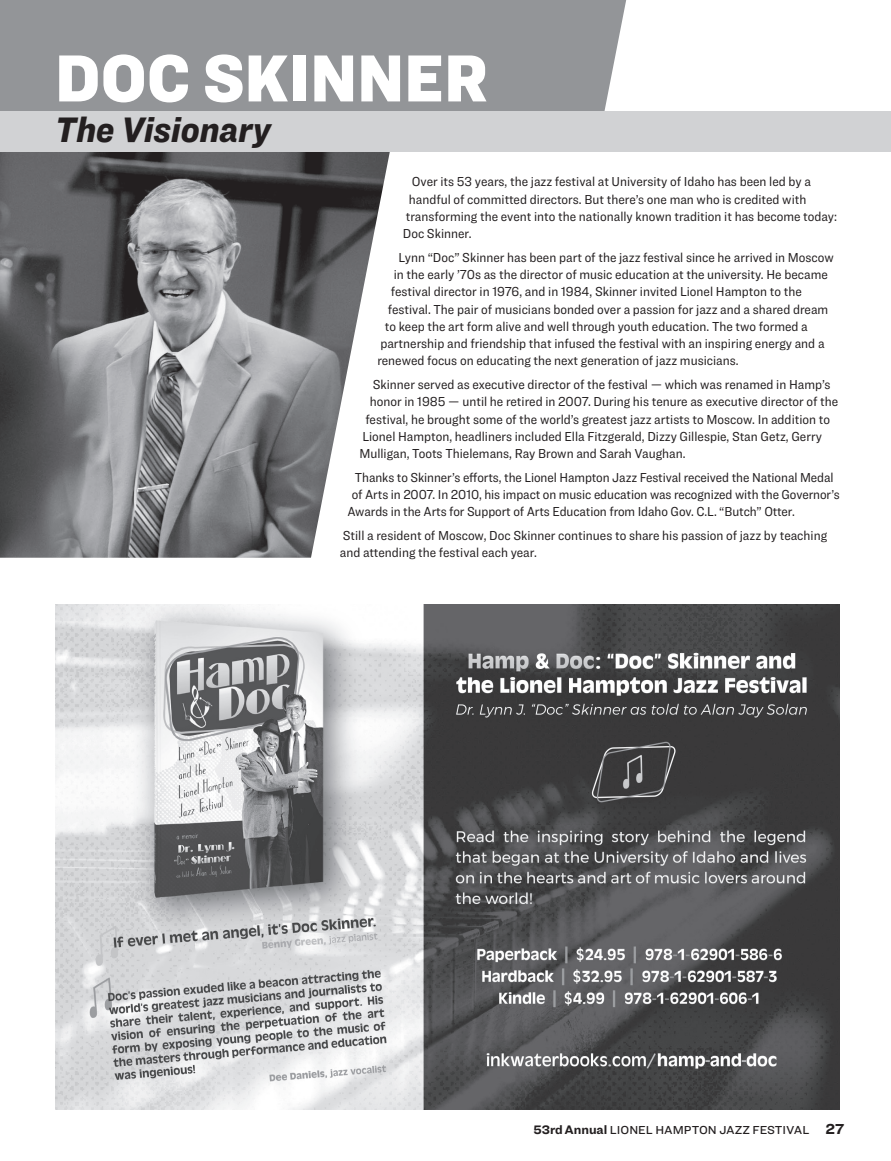
<style>
.page{position:relative;width:891px;height:1161px;background:#fff}
.page>*{position:absolute;margin:0;border:0;box-sizing:border-box;transform-origin:0 0}
.Small_Header{font:900 69px "Ringside Narrow";color:#fff}
.Small_Header-2{font:italic 900 36.75px "Ringside Narrow";color:#231f20}
.body{font:13.5px/17.2px "Ringside Narrow";color:#231f20}
.t1{font:500 12px "Ringside";color:#231f20}
.s1{font-weight:700;font-size:12.75px}
.s2{font-weight:700;font-size:15px}
</style>
<div class="page">
<div style="left:0;top:0;width:626px;height:111px;background:#939598"></div>
<img style="left:0;top:152px;width:390px;height:406px">
<img style="left:55px;top:604px;width:785px;height:505px">
<div style="left:0;top:111px;width:891px;height:41px;background:#d1d2d4"></div>
<p class="Small_Header" style="left:55px;top:27px;width:434px">DOC SKINNER</p>
<p class="Small_Header-2" style="left:55px;top:102px;width:217px">The Visionary</p>
<p class="body" style="left:412px;top:173px;width:401px">Over its 53 years, the jazz festival at University of Idaho has been led by a</p>
<p class="body" style="left:409px;top:190px;width:399px">handful of committed directors. But there’s one man who is credited with</p>
<p class="body" style="left:406px;top:207px;width:433px">transforming the event into the nationally known tradition it has become today:</p>
<p class="body" style="left:403px;top:225px;width:70px">Doc Skinner.</p>
<p class="body" style="left:398px;top:248px;width:437px">Lynn “Doc” Skinner has been part of the jazz festival since he arrived in Moscow</p>
<p class="body" style="left:394px;top:266px;width:436px">in the early ’70s as the director of music education at the university. He became</p>
<p class="body" style="left:391px;top:283px;width:412px">festival director in 1976, and in 1984, Skinner invited Lionel Hampton to the</p>
<p class="body" style="left:388px;top:300px;width:442px">festival. The pair of musicians bonded over a passion for jazz and a shared dream</p>
<p class="body" style="left:385px;top:317px;width:425px">to keep the art form alive and well through youth education. The two formed a</p>
<p class="body" style="left:380px;top:335px;width:446px">partnership and friendship that infused the festival with an inspiring energy and a</p>
<p class="body" style="left:377px;top:352px;width:363px">renewed focus on educating the next generation of jazz musicians.</p>
<p class="body" style="left:373px;top:376px;width:459px">Skinner served as executive director of the festival — which was renamed in Hamp’s</p>
<p class="body" style="left:370px;top:393px;width:470px">honor in 1985 — until he retired in 2007. During his tenure as executive director of the</p>
<p class="body" style="left:365px;top:410px;width:466px">festival, he brought some of the world’s greatest jazz artists to Moscow. In addition to</p>
<p class="body" style="left:362px;top:427px;width:461px">Lionel Hampton, headliners included Ella Fitzgerald, Dizzy Gillespie, Stan Getz, Gerry</p>
<p class="body" style="left:359px;top:445px;width:328px">Mulligan, Toots Thielemans, Ray Brown and Sarah Vaughan.</p>
<p class="body" style="left:355px;top:468px;width:480px">Thanks to Skinner’s efforts, the Lionel Hampton Jazz Festival received the National Medal</p>
<p class="body" style="left:352px;top:486px;width:490px">of Arts in 2007. In 2010, his impact on music education was recognized with the Governor’s</p>
<p class="body" style="left:347px;top:503px;width:449px">Awards in the Arts for Support of Arts Education from Idaho Gov. C.L. “Butch” Otter.</p>
<p class="body" style="left:340px;top:527px;width:489px">Still a resident of Moscow, Doc Skinner continues to share his passion of jazz by teaching and attending the festival each year.</p>
<p class="t1" style="left:534px;top:1121px;width:312px"><span class="s1">53rdAnnual</span> LIONEL HAMPTON JAZZ FESTIVAL <span class="s2">27</span></p>
</div>
